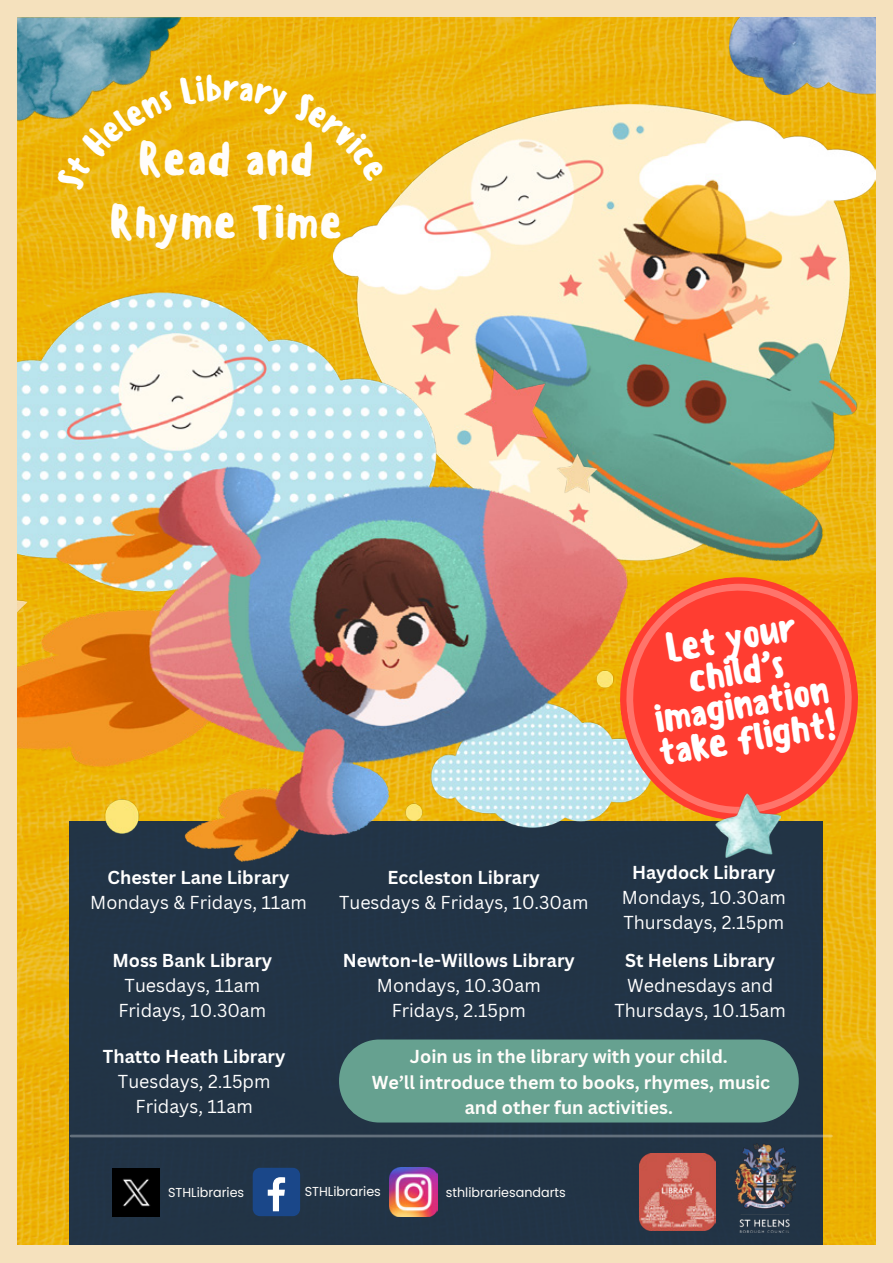
<style>
.page{position:relative;width:893px;height:1263px;background:#f5e1bd}
.page>*{position:absolute;margin:0;border:0;box-sizing:border-box;transform-origin:0 0}
.t1{font:500 45px "Sensei";color:#fffdfa}
.t2{font:500 38.1px/33.8px "Sensei";color:#fff;text-align:center}
.t3{font:18.3px/25px "Canva Sans";color:#fff;text-align:center}
.t4{font:700 18.3px "Canva Sans";color:#fff}
.t5{font:700 18.3px/25.5px "Canva Sans";color:#fffdfa;text-align:center}
.t6{font:13.05px "Poppins";color:#fffdfa}
</style>
<div class="page">
<img style="left:17px;top:17px;width:859px;height:1227px">
<div style="left:70px;top:821px;width:753px;height:423px;background:#223446"></div>
<img style="left:334px;top:105px;width:542px;height:455px">
<img style="left:17px;top:292px;width:635px;height:570px">
<svg style="left:611px;top:577px;width:256px;height:252px;background:#d19e2a"></svg>
<svg style="left:623px;top:584px;width:232px;height:233px;background:#fa5733"></svg>
<img style="left:715px;top:793px;width:65px;height:65px">
<img style="left:729px;top:17px;width:147px;height:77px">
<img style="left:17px;top:17px;width:189px;height:130px">
<hr style="left:71px;top:1135px;width:760px;height:2px;background:#fff">
<img style="left:640px;top:1153px;width:75px;height:77px">
<div style="left:253px;top:1168px;width:47px;height:48px;background:#1a4789;border-radius:7px"></div>
<svg style="left:268px;top:1177px;width:17px;height:34px"></svg>
<img style="left:390px;top:1168px;width:47px;height:48px">
<img style="left:112px;top:1168px;width:48px;height:48px">
<div style="left:339px;top:1039px;width:460px;height:83px;background:#66a190"></div>
<img style="left:735px;top:1144px;width:61px;height:89px">
<svg style="left:55px;top:90px;width:118px;height:102px;background:#e3b116"></svg>
<svg style="left:179px;top:73px;width:207px;height:110px;background:#ecb30b"></svg>
<h1 class="t1" style="left:138px;top:129px;width:178px">Read and</h1>
<h1 class="t1" style="left:109px;top:192px;width:235px">Rhyme Time</h1>
<h2 class="t2" style="left:638px;top:636px;width:181px;rotate:-10deg">Let your child’s imagination take flight!</h2>
<p class="t4" style="left:108px;top:866px;width:183px">Chester Lane Library</p>
<p class="t3" style="left:90px;top:889px;width:218px">Mondays &amp; Fridays, 11am</p>
<p class="t4" style="left:388px;top:866px;width:154px">Eccleston Library</p>
<p class="t3" style="left:339px;top:889px;width:251px">Tuesdays &amp; Fridays, 10.30am</p>
<p class="t4" style="left:632px;top:862px;width:145px">Haydock Library</p>
<p class="t3" style="left:622px;top:885px;width:165px;text-align:left">Mondays, 10.30am<br>Thursdays, 2.15pm</p>
<p class="t4" style="left:112px;top:949px;width:161px">Moss Bank Library</p>
<p class="t3" style="left:118px;top:973px;width:149px">Tuesdays, 11am<br>Fridays, 10.30am</p>
<p class="t4" style="left:103px;top:1045px;width:184px">Thatto Heath Library</p>
<p class="t3" style="left:118px;top:1069px;width:154px">Tuesdays, 2.15pm<br>Fridays, 11am</p>
<p class="t4" style="left:343px;top:949px;width:234px">Newton-le-Willows Library</p>
<p class="t3" style="left:377px;top:973px;width:165px">Mondays, 10.30am<br>Fridays, 2.15pm</p>
<p class="t4" style="left:625px;top:949px;width:152px">St Helens Library</p>
<p class="t3" style="left:614px;top:973px;width:173px">Wednesdays and<br>Thursdays, 10.15am</p>
<p class="t5" style="left:372px;top:1044px;width:400px">Join us in the library with your child.<br>We’ll introduce them to books, rhymes, music and other fun activities.</p>
<p class="t6" style="left:168px;top:1185px;width:78px">STHLibraries</p>
<p class="t6" style="left:305px;top:1184px;width:78px">STHLibraries</p>
<p class="t6" style="left:446px;top:1185px;width:121px">sthlibrariesandarts</p>
</div>
